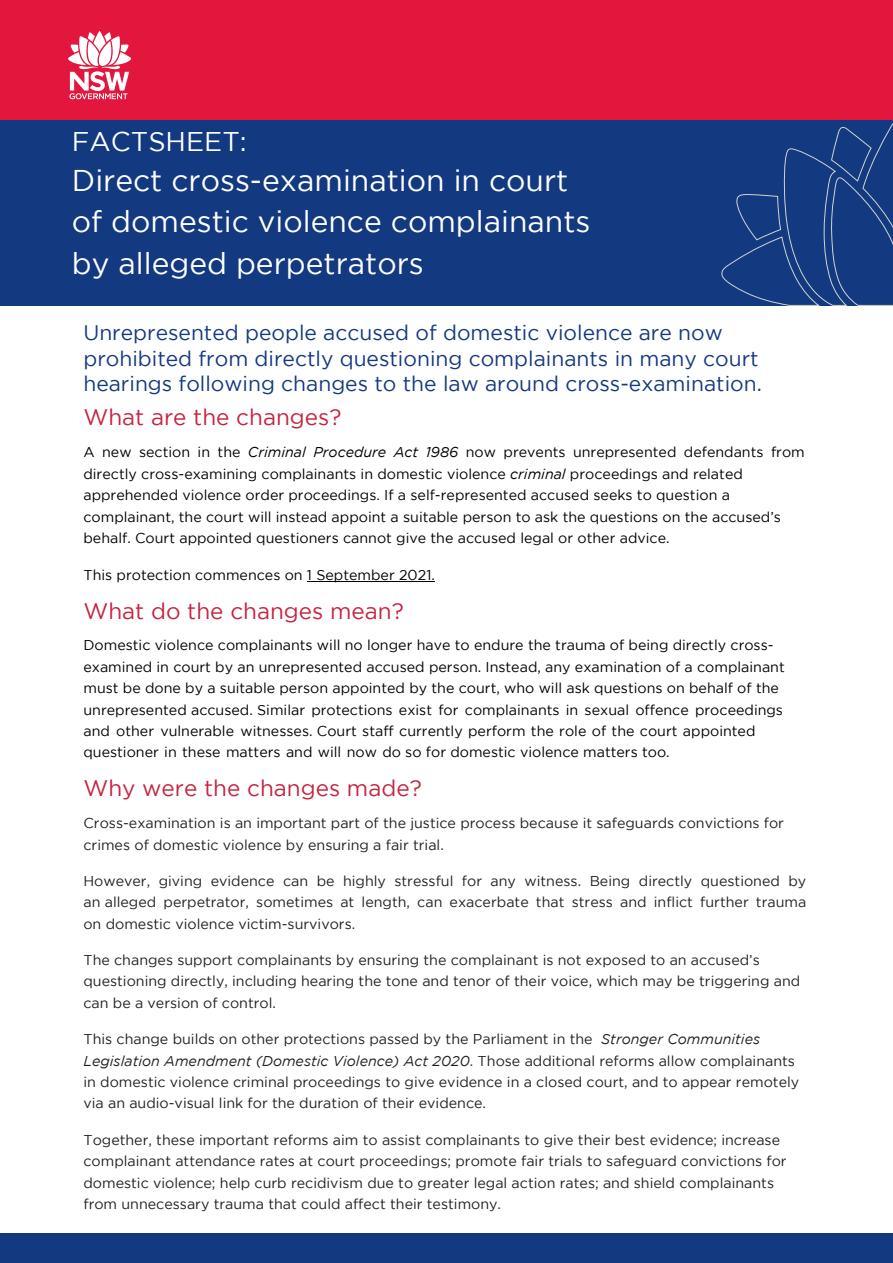
<style>
.page{position:relative;width:893px;height:1263px;background:#fff}
.page>*{position:absolute;margin:0;border:0;box-sizing:border-box;transform-origin:0 0}
.Intro_Quote_Large{font:30px/41.1px "Gotham";color:#fff}
.Intro_Quote_Large-2{font:27px "Gotham";color:#fff}
.Page_Folio_Left{font:22.5px "Gotham";color:#c62441}
.Page_Folio_Left-2{font:21px/25.5px "Gotham";color:#133980}
.Page_Folio_Left-3{font:14.25px/21.3px "Gotham";color:#231f20}
.Page_Folio_Left-4{font:14.25px/21.3px "Gotham";color:#000}
.s1{font-style:italic}
</style>
<div class="page">
<div style="left:0;top:0;width:893px;height:121px;background:#e3173e"></div>
<div style="left:0;top:1233px;width:893px;height:30px;background:#133980"></div>
<div style="left:0;top:121px;width:893px;height:185px;background:#133980"></div>
<svg style="left:722px;top:123px;width:171px;height:183px"></svg>
<svg style="left:68px;top:31px;width:63px;height:68px"></svg>
<hr style="left:307px;top:581px;width:128px;height:1px;background:#000">
<p class="Intro_Quote_Large-2" style="left:72px;top:127px;width:176px">FACTSHEET:</p>
<p class="Intro_Quote_Large" style="left:72px;top:160px;width:520px">Direct cross-examination in court of domestic violence complainants by alleged perpetrators</p>
<p class="Page_Folio_Left-2" style="left:83px;top:320px;width:680px">Unrepresented people accused of domestic violence are now prohibited from directly questioning complainants in many court hearings following changes to the law around cross-examination.</p>
<p class="Page_Folio_Left" style="left:83px;top:405px;width:260px">What are the changes?</p>
<p class="Page_Folio_Left-4" style="left:83px;top:441px;width:723px">A new section in the <span class="s1">Criminal Procedure Act 1986</span> now prevents unrepresented defendants from directly cross-examining complainants in domestic violence <span class="s1">criminal</span> proceedings and related apprehended violence order proceedings. If a self-represented accused seeks to question a complainant, the court will instead appoint a suitable person to ask the questions on the accused’s behalf. Court appointed questioners cannot give the accused legal or other advice.</p>
<p class="Page_Folio_Left-4" style="left:83px;top:564px;width:353px">This protection commences on 1 September 2021.</p>
<p class="Page_Folio_Left" style="left:83px;top:598px;width:322px">What do the changes mean?</p>
<p class="Page_Folio_Left-4" style="left:83px;top:634px;width:703px">Domestic violence complainants will no longer have to endure the trauma of being directly cross&shy;examined in court by an unrepresented accused person. Instead, any examination of a complainant must be done by a suitable person appointed by the court, who will ask questions on behalf of the unrepresented accused. Similar protections exist for complainants in sexual offence proceedings and other vulnerable witnesses. Court staff currently perform the role of the court appointed questioner in these matters and will now do so for domestic violence matters too.</p>
<p class="Page_Folio_Left" style="left:83px;top:776px;width:340px">Why were the changes made?</p>
<p class="Page_Folio_Left-3" style="left:83px;top:812px;width:702px">Cross-examination is an important part of the justice process because it safeguards convictions for crimes of domestic violence by ensuring a fair trial.</p>
<p class="Page_Folio_Left-3" style="left:83px;top:870px;width:724px;text-align:justify">However, giving evidence can be highly stressful for any witness. Being directly questioned by an alleged perpetrator, sometimes at length, can exacerbate that stress and inflict further trauma on domestic violence victim-survivors.</p>
<p class="Page_Folio_Left-3" style="left:83px;top:949px;width:718px">The changes support complainants by ensuring the complainant is not exposed to an accused’s questioning directly, including hearing the tone and tenor of their voice, which may be triggering and can be a version of control.</p>
<p class="Page_Folio_Left-3" style="left:83px;top:1028px;width:717px">This change builds on other protections passed by the Parliament in the <span class="s1">Stronger Communities Legislation Amendment (Domestic Violence) Act 2020</span>. Those additional reforms allow complainants in domestic violence criminal proceedings to give evidence in a closed court, and to appear remotely via an audio-visual link for the duration of their evidence.</p>
<p class="Page_Folio_Left-3" style="left:83px;top:1129px;width:705px">Together, these important reforms aim to assist complainants to give their best evidence; increase complainant attendance rates at court proceedings; promote fair trials to safeguard convictions for domestic violence; help curb recidivism due to greater legal action rates; and shield complainants from unnecessary trauma that could affect their testimony.</p>
</div>
